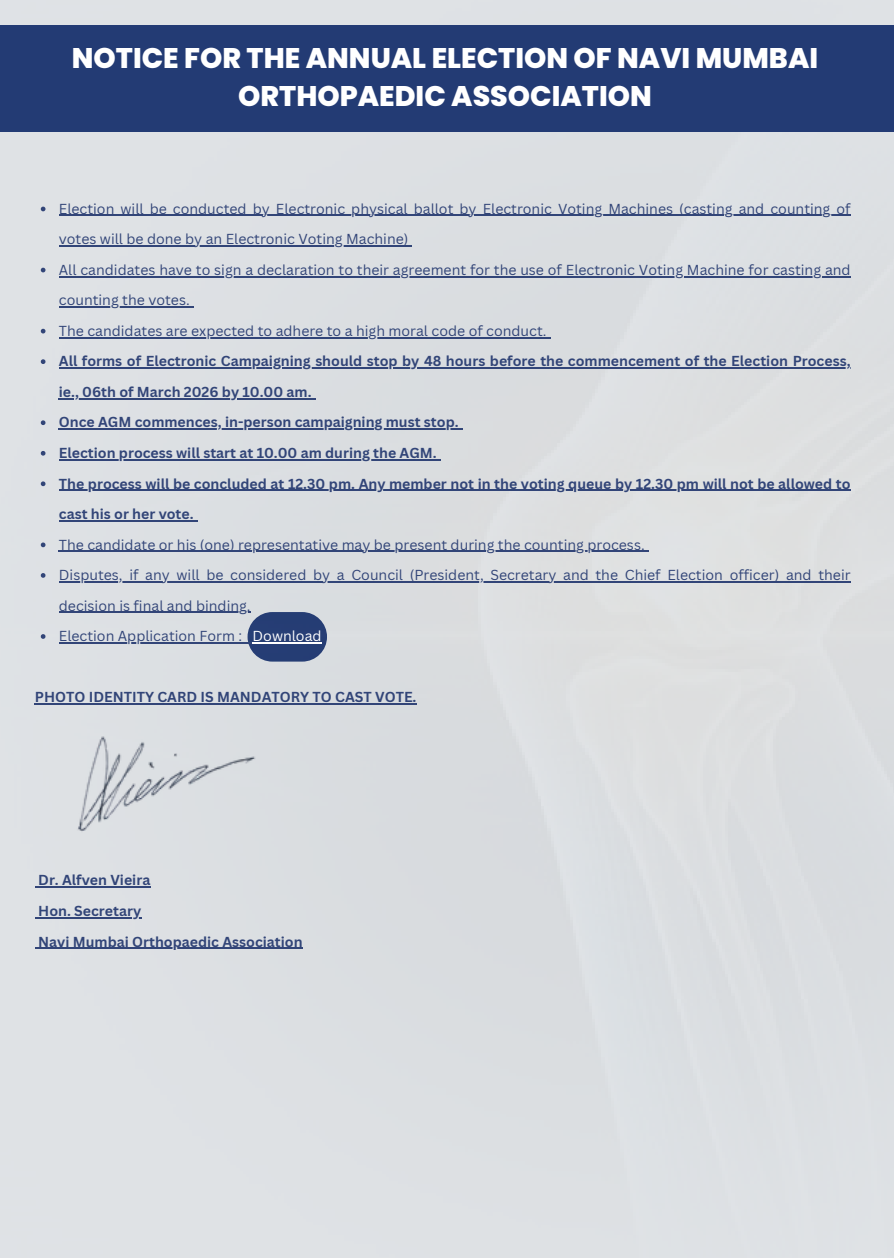
<style>
.page{position:relative;width:894px;height:1258px;background:#fff}
.page>*{position:absolute;margin:0;border:0;box-sizing:border-box;transform-origin:0 0}
.t1{font:800 28.5px/38.1px "Poppins";color:#fff;text-align:center}
.t2{font:14.1px/30.6px "Canva Sans";color:#324578}
.t3{font:700 14.1px/30.6px "Canva Sans";color:#324578}
.s1{color:#fff}
</style>
<div class="page">
<div style="left:0;top:0;width:893px;height:1258px;background:#dddfe2"></div>
<div style="left:0;top:25px;width:893px;height:107px;background:#233b74"></div>
<svg style="left:41px;top:207px;width:4px;height:4px"></svg>
<hr style="left:59px;top:215px;width:791px;height:1px;background:#324578">
<hr style="left:59px;top:245px;width:349px;height:2px;background:#324578">
<svg style="left:41px;top:268px;width:4px;height:4px"></svg>
<hr style="left:59px;top:276px;width:791px;height:1px;background:#324578">
<hr style="left:59px;top:306px;width:131px;height:2px;background:#324578">
<svg style="left:41px;top:329px;width:4px;height:4px"></svg>
<hr style="left:59px;top:337px;width:487px;height:1px;background:#324578">
<svg style="left:41px;top:359px;width:4px;height:5px"></svg>
<hr style="left:59px;top:367px;width:791px;height:2px;background:#324578">
<hr style="left:59px;top:398px;width:253px;height:1px;background:#324578">
<svg style="left:41px;top:420px;width:4px;height:5px"></svg>
<hr style="left:59px;top:429px;width:400px;height:1px;background:#324578">
<svg style="left:41px;top:451px;width:4px;height:5px"></svg>
<hr style="left:59px;top:459px;width:378px;height:1px;background:#324578">
<svg style="left:41px;top:481px;width:4px;height:5px"></svg>
<hr style="left:59px;top:490px;width:791px;height:1px;background:#324578">
<hr style="left:59px;top:520px;width:135px;height:1px;background:#324578">
<svg style="left:41px;top:542px;width:4px;height:5px"></svg>
<hr style="left:59px;top:551px;width:585px;height:1px;background:#324578">
<svg style="left:41px;top:573px;width:4px;height:5px"></svg>
<hr style="left:59px;top:581px;width:791px;height:1px;background:#324578">
<hr style="left:59px;top:612px;width:192px;height:1px;background:#324578">
<svg style="left:41px;top:634px;width:4px;height:5px"></svg>
<hr style="left:59px;top:642px;width:183px;height:1px;background:#324578">
<hr style="left:252px;top:642px;width:69px;height:1px;background:#fff">
<hr style="left:35px;top:703px;width:382px;height:1px;background:#324578">
<hr style="left:38px;top:886px;width:112px;height:2px;background:#324578">
<hr style="left:38px;top:917px;width:103px;height:1px;background:#324578">
<hr style="left:38px;top:948px;width:265px;height:1px;background:#324578">
<img style="left:35px;top:682px;width:252px;height:183px">
<h1 class="t1" style="left:72px;top:39px;width:747px">NOTICE FOR THE ANNUAL ELECTION OF NAVI MUMBAI<br>ORTHOPAEDIC ASSOCIATION</h1>
<p class="t2" style="left:59px;top:193px;width:793px">Election will be conducted by Electronic physical ballot by Electronic Voting Machines (casting and counting of votes will be done by an Electronic Voting Machine)<br>All candidates have to sign a declaration to their agreement for the use of Electronic Voting Machine for casting and counting the votes.<br>The candidates are expected to adhere to a high moral code of conduct.</p>
<p class="t3" style="left:59px;top:346px;width:793px">All forms of Electronic Campaigning should stop by 48 hours before the commencement of the Election Process, ie., 06th of March 2026 by 10.00 am.<br>Once AGM commences, in-person campaigning must stop.<br>Election process will start at 10.00 am during the AGM.<br>The process will be concluded at 12.30 pm. Any member not in the voting queue by 12.30 pm will not be allowed to cast his or her vote.</p>
<p class="t2" style="left:59px;top:529px;width:793px">The candidate or his (one) representative may be present during the counting process.<br>Disputes, if any will be considered by a Council (President, Secretary and the Chief Election officer) and their decision is final and binding.<br>Election Application Form : <span class="s1">Download</span></p>
<p class="t3" style="left:35px;top:681px;width:383px">PHOTO IDENTITY CARD IS MANDATORY TO CAST VOTE.</p>
<p class="t3" style="left:38px;top:865px;width:266px">Dr. Alfven Vieira<br>Hon. Secretary<br>Navi Mumbai Orthopaedic Association</p>
</div>
